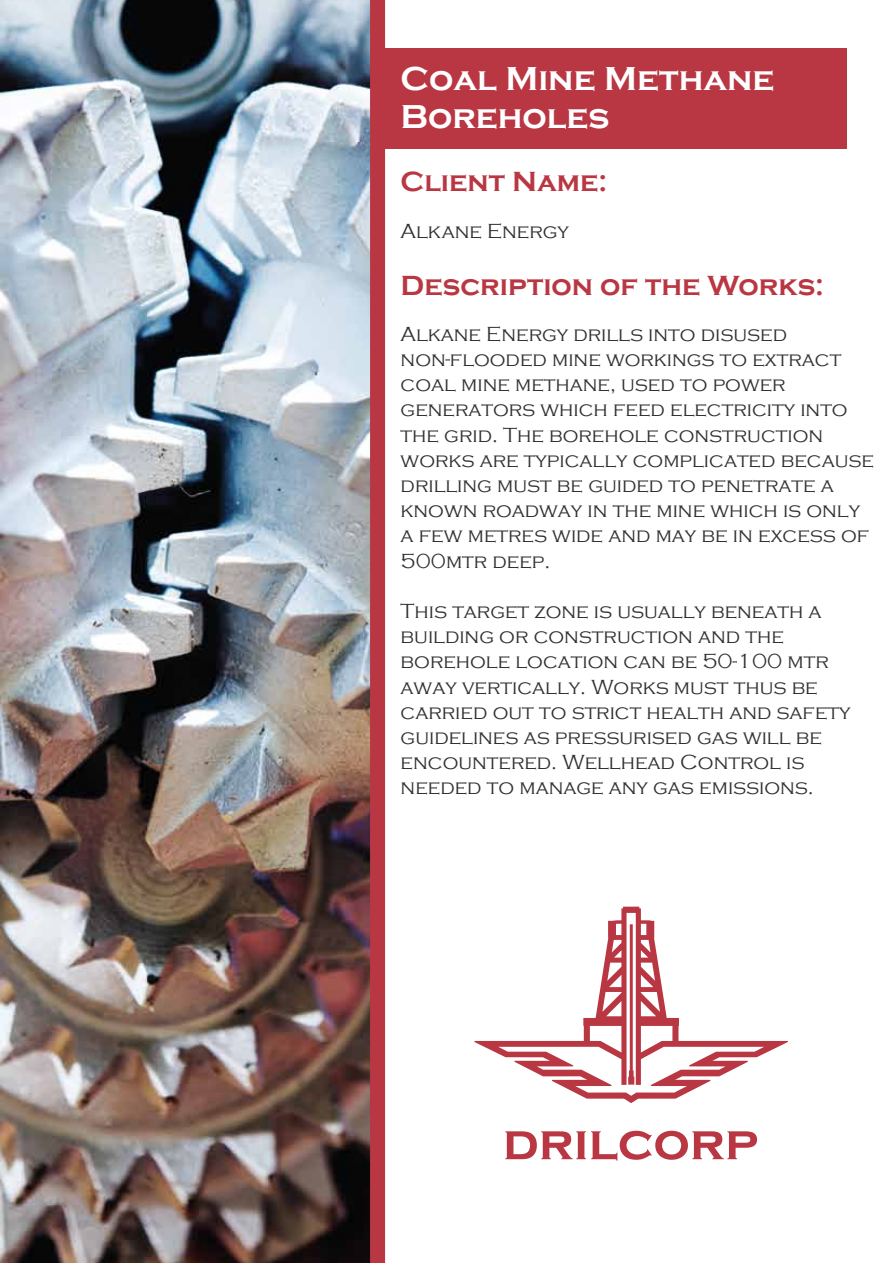
<style>
.page{position:relative;width:893px;height:1263px;background:#fff}
.page>*{position:absolute;margin:0;border:0;box-sizing:border-box;transform-origin:0 0}
.t1{font:700 34.05px/38.5px "Copperplate Gothic";color:#fff}
.t2{font:700 28.5px "Copperplate Gothic";color:#b93743}
.t3{font:300 21px/25.2px "Copperplate Gothic";color:#303030}
</style>
<div class="page">
<img style="left:0;top:0;width:370px;height:1263px">
<div style="left:383px;top:48px;width:464px;height:101px;background:#b93743"></div>
<div style="left:370px;top:0;width:15px;height:1263px;background:#b93743"></div>
<svg style="left:505px;top:1131px;width:252px;height:30px"></svg>
<svg style="left:474px;top:907px;width:314px;height:196px"></svg>
<h1 class="t1" style="left:401px;top:59px;width:375px">Coal Mine Methane<br>Boreholes</h1>
<h2 class="t2" style="left:401px;top:165px;width:208px">Client Name:</h2>
<p class="t3" style="left:401px;top:219px;width:170px">Alkane Energy</p>
<h2 class="t2" style="left:401px;top:269px;width:425px">Description of the Works:</h2>
<p class="t3" style="left:401px;top:322px;width:475px">Alkane Energy drills into disused non-flooded mine workings to extract coal mine methane, used to power generators which feed electricity into the grid. The borehole construction works are typically complicated because drilling must be guided to penetrate a known roadway in the mine which is only a few metres wide and may be in excess of 500mtr deep.</p>
<p class="t3" style="left:401px;top:599px;width:451px">This target zone is usually beneath a building or construction and the borehole location can be 50-100 mtr away vertically. Works must thus be carried out to strict health and safety guidelines as pressurised gas will be encountered. Wellhead Control is needed to manage any gas emissions.</p>
</div>
